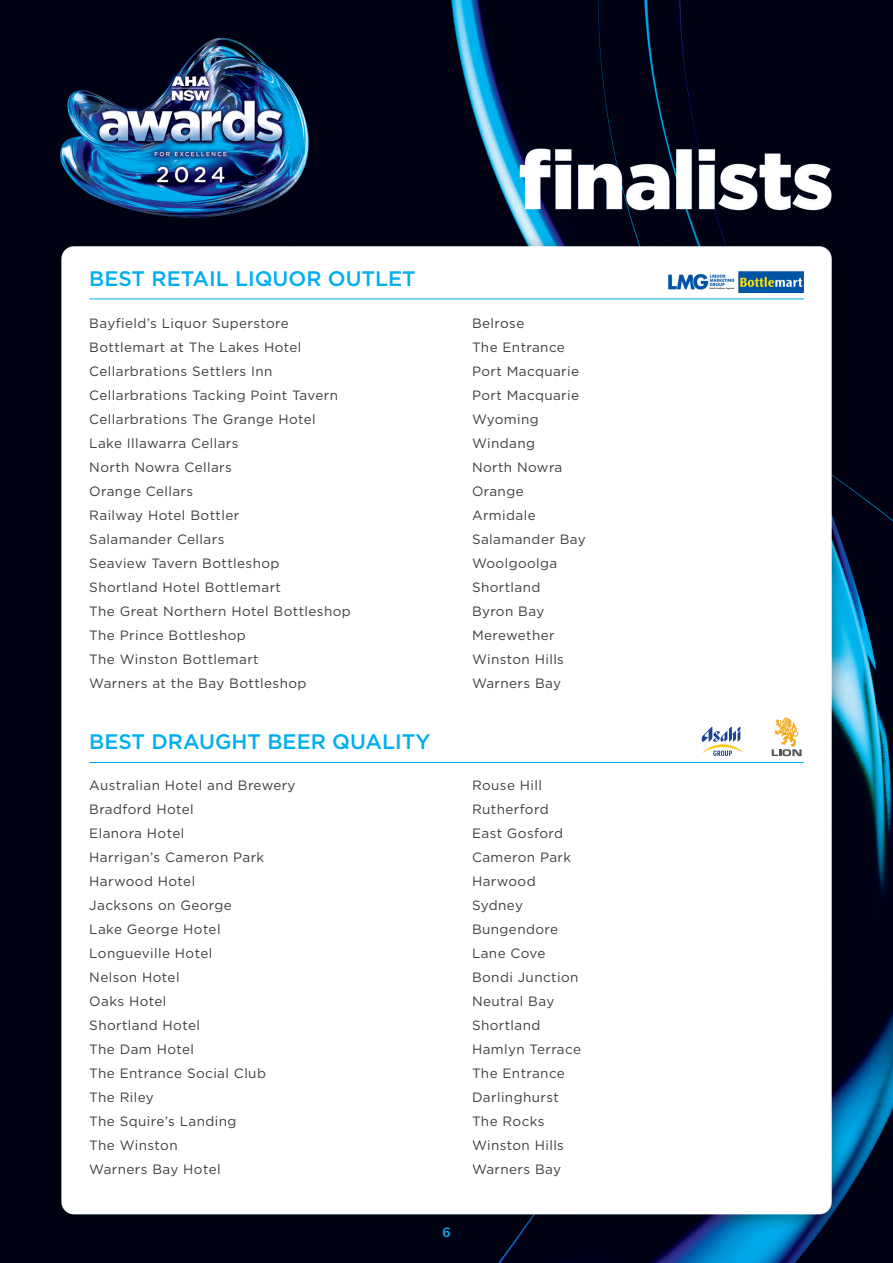
<style>
.page{position:relative;width:893px;height:1263px;background:#fff}
.page>*{position:absolute;margin:0;border:0;box-sizing:border-box;transform-origin:0 0}
.Heading{font:500 21px "Gotham";color:#00aeef}
.Text_1_tab{font:13.5px "Gotham";letter-spacing:.03em;color:#3e3e3f}
.t1{font:700 13.5px "Muli";color:#00aeef}
</style>
<div class="page">
<img style="left:0;top:0;width:893px;height:1263px">
<hr style="left:89px;top:298px;width:715px;height:1px;background:#00aeef">
<hr style="left:89px;top:762px;width:715px;height:1px;background:#00aeef">
<img style="left:668px;top:274px;width:67px;height:16px">
<img style="left:738px;top:271px;width:66px;height:22px">
<svg style="left:701px;top:726px;width:44px;height:30px"></svg>
<svg style="left:772px;top:717px;width:29px;height:39px"></svg>
<p class="Heading" style="left:89px;top:265px;width:328px">BEST RETAIL LIQUOR OUTLET</p>
<p class="Text_1_tab" style="left:89px;top:315px;width:201px">Bayfield’s Liquor Superstore</p>
<p class="Text_1_tab" style="left:472px;top:315px;width:54px">Belrose</p>
<p class="Text_1_tab" style="left:89px;top:339px;width:214px">Bottlemart at The Lakes Hotel</p>
<p class="Text_1_tab" style="left:472px;top:339px;width:94px">The Entrance</p>
<p class="Text_1_tab" style="left:89px;top:363px;width:185px">Cellarbrations Settlers Inn</p>
<p class="Text_1_tab" style="left:472px;top:363px;width:109px">Port Macquarie</p>
<p class="Text_1_tab" style="left:89px;top:387px;width:250px">Cellarbrations Tacking Point Tavern</p>
<p class="Text_1_tab" style="left:472px;top:387px;width:109px">Port Macquarie</p>
<p class="Text_1_tab" style="left:89px;top:411px;width:228px">Cellarbrations The Grange Hotel</p>
<p class="Text_1_tab" style="left:472px;top:411px;width:68px">Wyoming</p>
<p class="Text_1_tab" style="left:89px;top:435px;width:151px">Lake Illawarra Cellars</p>
<p class="Text_1_tab" style="left:472px;top:435px;width:65px">Windang</p>
<p class="Text_1_tab" style="left:89px;top:459px;width:144px">North Nowra Cellars</p>
<p class="Text_1_tab" style="left:472px;top:459px;width:92px">North Nowra</p>
<p class="Text_1_tab" style="left:89px;top:483px;width:105px">Orange Cellars</p>
<p class="Text_1_tab" style="left:472px;top:483px;width:53px">Orange</p>
<p class="Text_1_tab" style="left:89px;top:507px;width:151px">Railway Hotel Bottler</p>
<p class="Text_1_tab" style="left:472px;top:507px;width:65px">Armidale</p>
<p class="Text_1_tab" style="left:89px;top:531px;width:137px">Salamander Cellars</p>
<p class="Text_1_tab" style="left:472px;top:531px;width:115px">Salamander Bay</p>
<p class="Text_1_tab" style="left:89px;top:555px;width:192px">Seaview Tavern Bottleshop</p>
<p class="Text_1_tab" style="left:472px;top:555px;width:87px">Woolgoolga</p>
<p class="Text_1_tab" style="left:89px;top:579px;width:193px">Shortland Hotel Bottlemart</p>
<p class="Text_1_tab" style="left:472px;top:579px;width:70px">Shortland</p>
<p class="Text_1_tab" style="left:89px;top:603px;width:263px">The Great Northern Hotel Bottleshop</p>
<p class="Text_1_tab" style="left:472px;top:603px;width:74px">Byron Bay</p>
<p class="Text_1_tab" style="left:89px;top:627px;width:158px">The Prince Bottleshop</p>
<p class="Text_1_tab" style="left:472px;top:627px;width:84px">Merewether</p>
<p class="Text_1_tab" style="left:89px;top:651px;width:171px">The Winston Bottlemart</p>
<p class="Text_1_tab" style="left:472px;top:651px;width:94px">Winston Hills</p>
<p class="Text_1_tab" style="left:89px;top:675px;width:219px">Warners at the Bay Bottleshop</p>
<p class="Text_1_tab" style="left:472px;top:675px;width:91px">Warners Bay</p>
<p class="Heading" style="left:89px;top:728px;width:343px">BEST DRAUGHT BEER QUALITY</p>
<p class="Text_1_tab" style="left:89px;top:777px;width:208px">Australian Hotel and Brewery</p>
<p class="Text_1_tab" style="left:472px;top:777px;width:71px">Rouse Hill</p>
<p class="Text_1_tab" style="left:89px;top:801px;width:106px">Bradford Hotel</p>
<p class="Text_1_tab" style="left:472px;top:801px;width:78px">Rutherford</p>
<p class="Text_1_tab" style="left:89px;top:825px;width:97px">Elanora Hotel</p>
<p class="Text_1_tab" style="left:472px;top:825px;width:93px">East Gosford</p>
<p class="Text_1_tab" style="left:89px;top:849px;width:177px">Harrigan’s Cameron Park</p>
<p class="Text_1_tab" style="left:472px;top:849px;width:101px">Cameron Park</p>
<p class="Text_1_tab" style="left:89px;top:873px;width:107px">Harwood Hotel</p>
<p class="Text_1_tab" style="left:472px;top:873px;width:65px">Harwood</p>
<p class="Text_1_tab" style="left:89px;top:897px;width:144px">Jacksons on George</p>
<p class="Text_1_tab" style="left:472px;top:897px;width:53px">Sydney</p>
<p class="Text_1_tab" style="left:89px;top:921px;width:133px">Lake George Hotel</p>
<p class="Text_1_tab" style="left:472px;top:921px;width:88px">Bungendore</p>
<p class="Text_1_tab" style="left:89px;top:945px;width:125px">Longueville Hotel</p>
<p class="Text_1_tab" style="left:472px;top:945px;width:75px">Lane Cove</p>
<p class="Text_1_tab" style="left:89px;top:969px;width:92px">Nelson Hotel</p>
<p class="Text_1_tab" style="left:472px;top:969px;width:108px">Bondi Junction</p>
<p class="Text_1_tab" style="left:89px;top:993px;width:79px">Oaks Hotel</p>
<p class="Text_1_tab" style="left:472px;top:993px;width:84px">Neutral Bay</p>
<p class="Text_1_tab" style="left:89px;top:1017px;width:112px">Shortland Hotel</p>
<p class="Text_1_tab" style="left:472px;top:1017px;width:70px">Shortland</p>
<p class="Text_1_tab" style="left:89px;top:1041px;width:106px">The Dam Hotel</p>
<p class="Text_1_tab" style="left:472px;top:1041px;width:111px">Hamlyn Terrace</p>
<p class="Text_1_tab" style="left:89px;top:1065px;width:178px">The Entrance Social Club</p>
<p class="Text_1_tab" style="left:472px;top:1065px;width:94px">The Entrance</p>
<p class="Text_1_tab" style="left:89px;top:1089px;width:66px">The Riley</p>
<p class="Text_1_tab" style="left:472px;top:1089px;width:88px">Darlinghurst</p>
<p class="Text_1_tab" style="left:89px;top:1113px;width:149px">The Squire’s Landing</p>
<p class="Text_1_tab" style="left:472px;top:1113px;width:74px">The Rocks</p>
<p class="Text_1_tab" style="left:89px;top:1137px;width:90px">The Winston</p>
<p class="Text_1_tab" style="left:472px;top:1137px;width:94px">Winston Hills</p>
<p class="Text_1_tab" style="left:89px;top:1161px;width:133px">Warners Bay Hotel</p>
<p class="Text_1_tab" style="left:472px;top:1161px;width:91px">Warners Bay</p>
<p class="t1" style="left:442px;top:1222px;width:10px">6</p>
</div>
